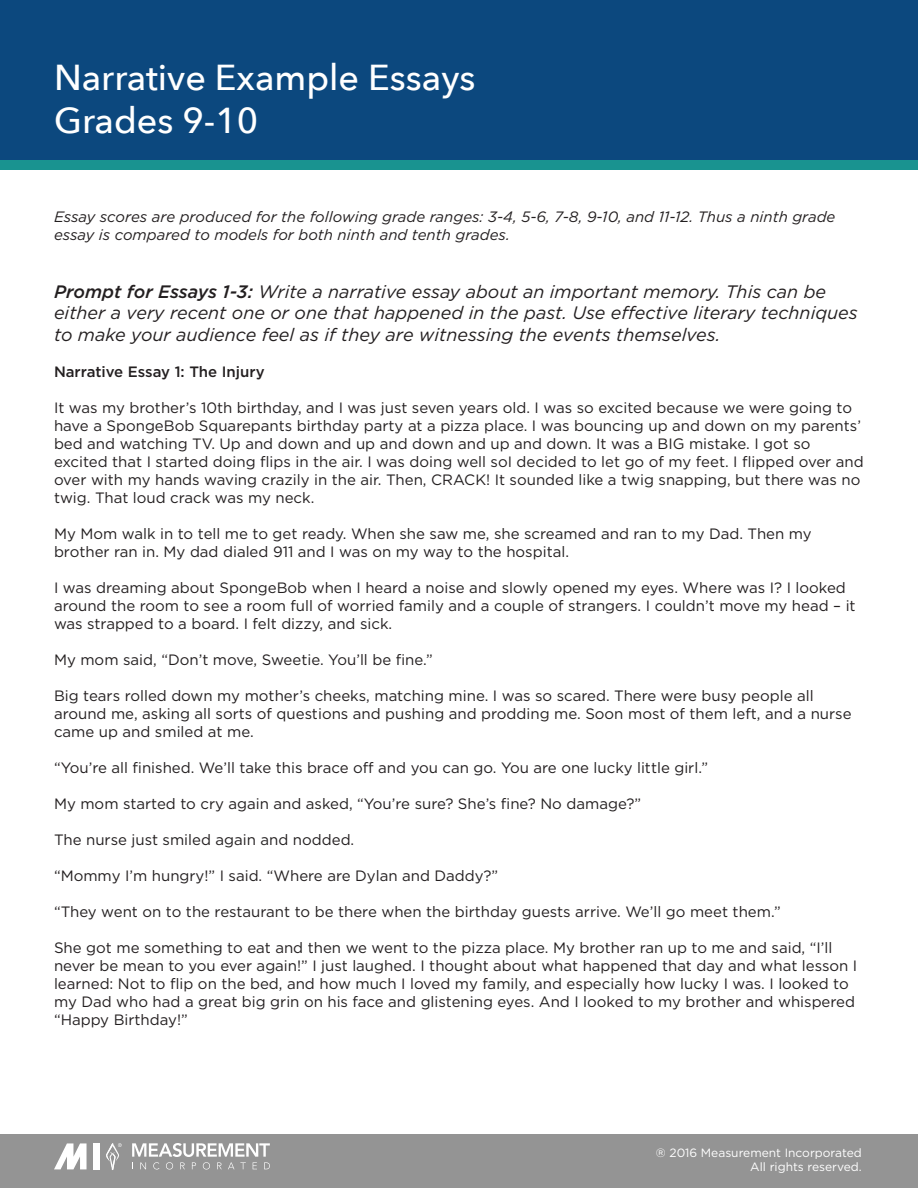
<style>
.page{position:relative;width:918px;height:1188px;background:#fff}
.page>*{position:absolute;margin:0;border:0;box-sizing:border-box;transform-origin:0 0}
.t1{font:500 36px/43.2px "Avenir Next";color:#fff}
.t2{font:italic 18px/21.6px "Gotham";color:#231f20}
.t3{font:15px/18px "Gotham";color:#231f20}
.t4{font:italic 15px/18px "Gotham";color:#231f20}
.t5{font:500 15px "Gotham";color:#231f20}
.t6{font:12px/14.4px "Gotham";color:#fff;text-align:right}
.s1{font-weight:500}
</style>
<div class="page">
<div style="left:0;top:0;width:918px;height:161px;background:#0c487e"></div>
<div style="left:0;top:161px;width:918px;height:9px;background:#199390"></div>
<div style="left:0;top:1134px;width:918px;height:54px;background:#949494"></div>
<div style="left:93px;top:1143px;width:7px;height:26px;background:#fff"></div>
<svg style="left:54px;top:1143px;width:33px;height:26px"></svg>
<svg style="left:132px;top:1143px;width:138px;height:27px"></svg>
<svg style="left:106px;top:1143px;width:16px;height:27px"></svg>
<h1 class="t1" style="left:54px;top:55px;width:423px">Narrative Example Essays<br>Grades 9-10</h1>
<p class="t4" style="left:54px;top:208px;width:783px">Essay scores are produced for the following grade ranges: 3-4, 5-6, 7-8, 9-10, and 11-12. Thus a ninth grade essay is compared to models for both ninth and tenth grades.</p>
<p class="t2" style="left:54px;top:281px;width:805px"><span class="s1">Prompt for Essays 1-3:</span> Write a narrative essay about an important memory. This can be either a very recent one or one that happened in the past. Use effective literary techniques to make your audience feel as if they are witnessing the events themselves.</p>
<p class="t5" style="left:54px;top:363px;width:212px">Narrative Essay 1: The Injury</p>
<p class="t3" style="left:54px;top:398px;width:811px">It was my brother’s 10th birthday, and I was just seven years old. I was so excited because we were going to have a SpongeBob Squarepants birthday party at a pizza place. I was bouncing up and down on my parents’ bed and watching TV. Up and down and up and down and up and down. It was a BIG mistake. I got so excited that I started doing flips in the air. I was doing well soI decided to let go of my feet. I flipped over and over with my hands waving crazily in the air. Then, CRACK! It sounded like a twig snapping, but there was no twig. That loud crack was my neck.</p>
<p class="t3" style="left:54px;top:524px;width:759px">My Mom walk in to tell me to get ready. When she saw me, she screamed and ran to my Dad. Then my brother ran in. My dad dialed 911 and I was on my way to the hospital.</p>
<p class="t3" style="left:54px;top:578px;width:803px">I was dreaming about SpongeBob when I heard a noise and slowly opened my eyes. Where was I? I looked around the room to see a room full of worried family and a couple of strangers. I couldn’t move my head – it was strapped to a board. I felt dizzy, and sick.</p>
<p class="t3" style="left:54px;top:650px;width:380px">My mom said, “Don’t move, Sweetie. You’ll be fine.”</p>
<p class="t3" style="left:54px;top:686px;width:799px">Big tears rolled down my mother’s cheeks, matching mine. I was so scared. There were busy people all around me, asking all sorts of questions and pushing and prodding me. Soon most of them left, and a nurse came up and smiled at me.</p>
<p class="t3" style="left:54px;top:758px;width:656px">“You’re all finished. We’ll take this brace off and you can go. You are one lucky little girl.”</p>
<p class="t3" style="left:54px;top:794px;width:589px">My mom started to cry again and asked, “You’re sure? She’s fine? No damage?”</p>
<p class="t3" style="left:54px;top:830px;width:302px">The nurse just smiled again and nodded.</p>
<p class="t3" style="left:54px;top:866px;width:446px">“Mommy I’m hungry!” I said. “Where are Dylan and Daddy?”</p>
<p class="t3" style="left:54px;top:902px;width:728px">“They went on to the restaurant to be there when the birthday guests arrive. We’ll go meet them.”</p>
<p class="t3" style="left:54px;top:938px;width:805px">She got me something to eat and then we went to the pizza place. My brother ran up to me and said, “I’ll never be mean to you ever again!” I just laughed. I thought about what happened that day and what lesson I learned: Not to flip on the bed, and how much I loved my family, and especially how lucky I was. I looked to my Dad who had a great big grin on his face and glistening eyes. And I looked to my brother and whispered “Happy Birthday!”</p>
<p class="t6" style="left:656px;top:1145px;width:207px">® 2016 Measurement Incorporated<br>All rights reserved.</p>
</div>
